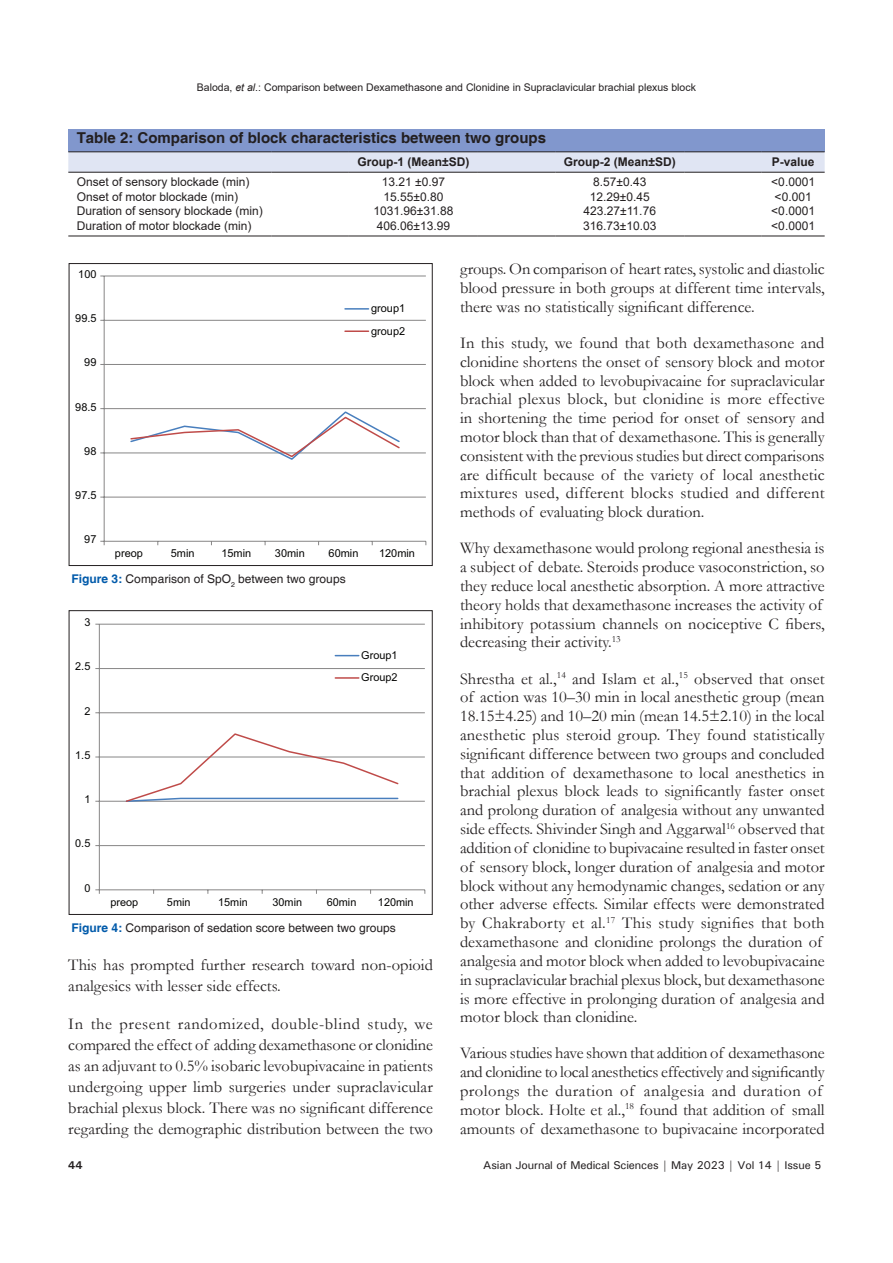
<style>
.page{position:relative;width:893px;height:1263px;background:#fff}
.page>*{position:absolute;margin:0;border:0;box-sizing:border-box;transform-origin:0 0}
.TX{font:16.5px/18.8px "Garamond";color:#231f20}
.TT{font:700 15px "Helvetica";color:#231f20}
.TB{font:12px "Arial";color:#231f20}
.FGC{font:12px "Helvetica";color:#231f20}
.TBL{font:12px "Arial";color:#231f20}
.TCH{font:700 12px "Arial";color:#231f20}
.t1{font:500 11.25px "Univers";letter-spacing:-.01em;color:#231f20}
.t2{font:700 11.25px "Univers";color:#231f20}
.t3{font:10.95px/22.4px "Arial";letter-spacing:.005em;color:#050504}
.t4{font:10.5px "Arial";color:#231f20}
.s1{font-style:italic}
.s2{font-weight:700;color:#015aaa}
</style>
<div class="page">
<hr style="left:99px;top:845px;width:326px;height:1px;background:#878686">
<hr style="left:99px;top:801px;width:326px;height:1px;background:#878686">
<hr style="left:99px;top:757px;width:326px;height:1px;background:#878686">
<hr style="left:99px;top:712px;width:326px;height:1px;background:#878686">
<hr style="left:99px;top:668px;width:326px;height:1px;background:#878686">
<hr style="left:99px;top:624px;width:326px;height:1px;background:#878686">
<hr style="left:99px;top:624px;width:1px;height:266px;background:#878686">
<hr style="left:99px;top:889px;width:326px;height:1px;background:#878686">
<svg style="left:95px;top:889px;width:5px;height:5px"></svg>
<svg style="left:125px;top:733px;width:275px;height:69px"></svg>
<svg style="left:335px;top:655px;width:24px;height:1px"></svg>
<hr style="left:335px;top:677px;width:24px;height:2px;background:#bf4b49">
<div style="left:69px;top:610px;width:363px;height:305px;border:1px solid #231f20"></div>
<div style="left:68px;top:129px;width:757px;height:23px;background:#8197cd"></div>
<svg style="left:68px;top:152px;width:757px;height:20px;background:#dadeec"></svg>
<hr style="left:68px;top:236px;width:204px;height:1px;background:#231f20">
<hr style="left:272px;top:236px;width:77px;height:1px;background:#231f20">
<hr style="left:349px;top:236px;width:129px;height:1px;background:#231f20">
<hr style="left:478px;top:236px;width:77px;height:1px;background:#231f20">
<hr style="left:555px;top:236px;width:129px;height:1px;background:#231f20">
<hr style="left:684px;top:236px;width:78px;height:1px;background:#231f20">
<hr style="left:762px;top:236px;width:63px;height:1px;background:#231f20">
<hr style="left:68px;top:172px;width:204px;height:1px;background:#231f20">
<hr style="left:272px;top:172px;width:77px;height:1px;background:#231f20">
<hr style="left:349px;top:172px;width:129px;height:1px;background:#231f20">
<hr style="left:478px;top:172px;width:77px;height:1px;background:#231f20">
<hr style="left:555px;top:172px;width:129px;height:1px;background:#231f20">
<hr style="left:684px;top:172px;width:78px;height:1px;background:#231f20">
<hr style="left:762px;top:172px;width:63px;height:1px;background:#231f20">
<hr style="left:68px;top:151px;width:204px;height:1px;background:#231f20">
<hr style="left:272px;top:151px;width:77px;height:1px;background:#231f20">
<hr style="left:349px;top:151px;width:129px;height:1px;background:#231f20">
<hr style="left:478px;top:151px;width:77px;height:1px;background:#231f20">
<hr style="left:555px;top:151px;width:129px;height:1px;background:#231f20">
<hr style="left:684px;top:151px;width:78px;height:1px;background:#231f20">
<hr style="left:762px;top:151px;width:63px;height:1px;background:#231f20">
<hr style="left:104px;top:497px;width:322px;height:1px;background:#878686">
<hr style="left:104px;top:453px;width:322px;height:1px;background:#878686">
<hr style="left:104px;top:408px;width:322px;height:1px;background:#878686">
<hr style="left:104px;top:364px;width:322px;height:1px;background:#878686">
<hr style="left:104px;top:320px;width:322px;height:1px;background:#878686">
<hr style="left:104px;top:276px;width:322px;height:1px;background:#878686">
<hr style="left:104px;top:276px;width:1px;height:265px;background:#878686">
<hr style="left:104px;top:541px;width:322px;height:1px;background:#878686">
<svg style="left:129px;top:411px;width:272px;height:49px"></svg>
<hr style="left:345px;top:308px;width:24px;height:2px;background:#487ebd">
<hr style="left:345px;top:330px;width:24px;height:2px;background:#bf4b49">
<div style="left:69px;top:263px;width:363px;height:303px;border:1px solid #231f20"></div>
<p class="t4" style="left:197px;top:80px;width:500px">Baloda, <span class="s1">et al</span>.: Comparison between Dexamethasone and Clonidine in Supraclavicular brachial plexus block</p>
<p class="TT" style="left:77px;top:129px;width:471px">Table 2: Comparison of block characteristics between two groups</p>
<p class="TCH" style="left:357px;top:153px;width:113px">Group-1 (Mean±SD)</p>
<p class="TCH" style="left:564px;top:153px;width:113px">Group-2 (Mean±SD)</p>
<p class="TCH" style="left:772px;top:153px;width:44px">P-value</p>
<p class="TB" style="left:77px;top:173px;width:174px">Onset of sensory blockade (min)</p>
<p class="TB" style="left:382px;top:173px;width:65px">13.21 ±0.97</p>
<p class="TB" style="left:593px;top:173px;width:55px">8.57±0.43</p>
<p class="TB" style="left:771px;top:173px;width:45px">&lt;0.0001</p>
<p class="TB" style="left:77px;top:188px;width:163px">Onset of motor blockade (min)</p>
<p class="TB" style="left:383px;top:188px;width:61px">15.55±0.80</p>
<p class="TB" style="left:590px;top:188px;width:61px">12.29±0.45</p>
<p class="TB" style="left:775px;top:188px;width:39px">&lt;0.001</p>
<p class="TB" style="left:77px;top:203px;width:188px">Duration of sensory blockade (min)</p>
<p class="TB" style="left:373px;top:203px;width:81px">1031.96±31.88</p>
<p class="TB" style="left:584px;top:203px;width:74px">423.27±11.76</p>
<p class="TB" style="left:771px;top:203px;width:45px">&lt;0.0001</p>
<p class="TBL" style="left:77px;top:217px;width:176px">Duration of motor blockade (min)</p>
<p class="TBL" style="left:377px;top:217px;width:75px">406.06±13.99</p>
<p class="TBL" style="left:583px;top:217px;width:75px">316.73±10.03</p>
<p class="TBL" style="left:771px;top:217px;width:45px">&lt;0.0001</p>
<p class="t3" style="left:78px;top:263px;width:20px">100</p>
<p class="t3" style="left:75px;top:307px;width:23px">99.5</p>
<p class="t3" style="left:84px;top:351px;width:14px">99</p>
<p class="t3" style="left:75px;top:396px;width:23px">98.5</p>
<p class="t3" style="left:84px;top:440px;width:14px">98</p>
<p class="t3" style="left:75px;top:484px;width:23px">97.5</p>
<p class="t3" style="left:84px;top:528px;width:14px">97</p>
<p class="t3" style="left:371px;top:297px;width:36px">group1 group2</p>
<p class="t3" style="left:115px;top:542px;width:30px">preop</p>
<p class="t3" style="left:171px;top:542px;width:25px">5min</p>
<p class="t3" style="left:221px;top:542px;width:31px">15min</p>
<p class="t3" style="left:275px;top:542px;width:31px">30min</p>
<p class="t3" style="left:328px;top:542px;width:31px">60min</p>
<p class="t3" style="left:379px;top:542px;width:38px">120min</p>
<p class="FGC" style="left:72px;top:572px;width:275px"><span class="s2">Figure 3:</span> Comparison of SpO<sub>2</sub> between two groups</p>
<p class="t3" style="left:84px;top:611px;width:8px">3</p>
<p class="t3" style="left:75px;top:655px;width:17px">2.5</p>
<p class="t3" style="left:84px;top:700px;width:8px">2</p>
<p class="t3" style="left:75px;top:744px;width:17px">1.5</p>
<p class="t3" style="left:84px;top:788px;width:8px">1</p>
<p class="t3" style="left:75px;top:832px;width:17px">0.5</p>
<p class="t3" style="left:84px;top:877px;width:8px">0</p>
<p class="t3" style="left:361px;top:644px;width:38px">Group1<br>Group2</p>
<p class="t3" style="left:110px;top:891px;width:29px">preop</p>
<p class="t3" style="left:167px;top:891px;width:25px">5min</p>
<p class="t3" style="left:218px;top:891px;width:31px">15min</p>
<p class="t3" style="left:272px;top:891px;width:31px">30min</p>
<p class="t3" style="left:327px;top:891px;width:31px">60min</p>
<p class="t3" style="left:378px;top:891px;width:37px">120min</p>
<p class="FGC" style="left:72px;top:921px;width:326px"><span class="s2">Figure 4:</span> Comparison of sedation score between two groups</p>
<p class="TX" style="left:68px;top:954px;width:366px;line-height:20.9px">This has prompted further research toward non-opioid analgesics with lesser side effects.</p>
<p class="TX" style="left:68px;top:1013px;width:366px;line-height:20.9px;text-align:justify">In the present randomized, double-blind study, we compared the effect of adding dexamethasone or clonidine as an adjuvant to 0.5% isobaric levobupivacaine in patients undergoing upper limb surgeries under supraclavicular brachial plexus block. There was no significant difference regarding the demographic distribution between the two</p>
<p class="TX" style="left:460px;top:259px;width:366px;text-align:justify">groups. On comparison of heart rates, systolic and diastolic blood pressure in both groups at different time intervals, there was no statistically significant difference.</p>
<p class="TX" style="left:460px;top:333px;width:366px;text-align:justify">In this study, we found that both dexamethasone and clonidine shortens the onset of sensory block and motor block when added to levobupivacaine for supraclavicular brachial plexus block, but clonidine is more effective in shortening the time period for onset of sensory and motor block than that of dexamethasone. This is generally consistent with the previous studies but direct comparisons are difficult because of the variety of local anesthetic mixtures used, different blocks studied and different methods of evaluating block duration.</p>
<p class="TX" style="left:460px;top:538px;width:366px">Why dexamethasone would prolong regional anesthesia is a subject of debate. Steroids produce vasoconstriction, so they reduce local anesthetic absorption. A more attractive theory holds that dexamethasone increases the activity of inhibitory potassium channels on nociceptive C fibers, decreasing their activity.<sup>13</sup></p>
<p class="TX" style="left:460px;top:668px;width:366px">Shrestha et al.,<sup>14</sup> and Islam et al.,<sup>15</sup> observed that onset of action was 10–30 min in local anesthetic group (mean 18.15±4.25) and 10–20 min (mean 14.5±2.10) in the local anesthetic plus steroid group. They found statistically significant difference between two groups and concluded that addition of dexamethasone to local anesthetics in brachial plexus block leads to significantly faster onset and prolong duration of analgesia without any unwanted side effects. Shivinder Singh and Aggarwal<sup>16</sup> observed that addition of clonidine to bupivacaine resulted in faster onset of sensory block, longer duration of analgesia and motor block without any hemodynamic changes, sedation or any other adverse effects. Similar effects were demonstrated by Chakraborty et al.<sup>17</sup> This study signifies that both dexamethasone and clonidine prolongs the duration of analgesia and motor block when added to levobupivacaine in supraclavicular brachial plexus block, but dexamethasone is more effective in prolonging duration of analgesia and motor block than clonidine.</p>
<p class="TX" style="left:460px;top:1043px;width:366px">Various studies have shown that addition of dexamethasone and clonidine to local anesthetics effectively and significantly prolongs the duration of analgesia and duration of motor block. Holte et al.,<sup>18</sup> found that addition of small amounts of dexamethasone to bupivacaine incorporated</p>
<p class="t2" style="left:68px;top:1158px;width:16px">44</p>
<p class="t1" style="left:483px;top:1157px;width:340px">Asian Journal of Medical Sciences | May 2023 | Vol 14 | Issue 5</p>
</div>
